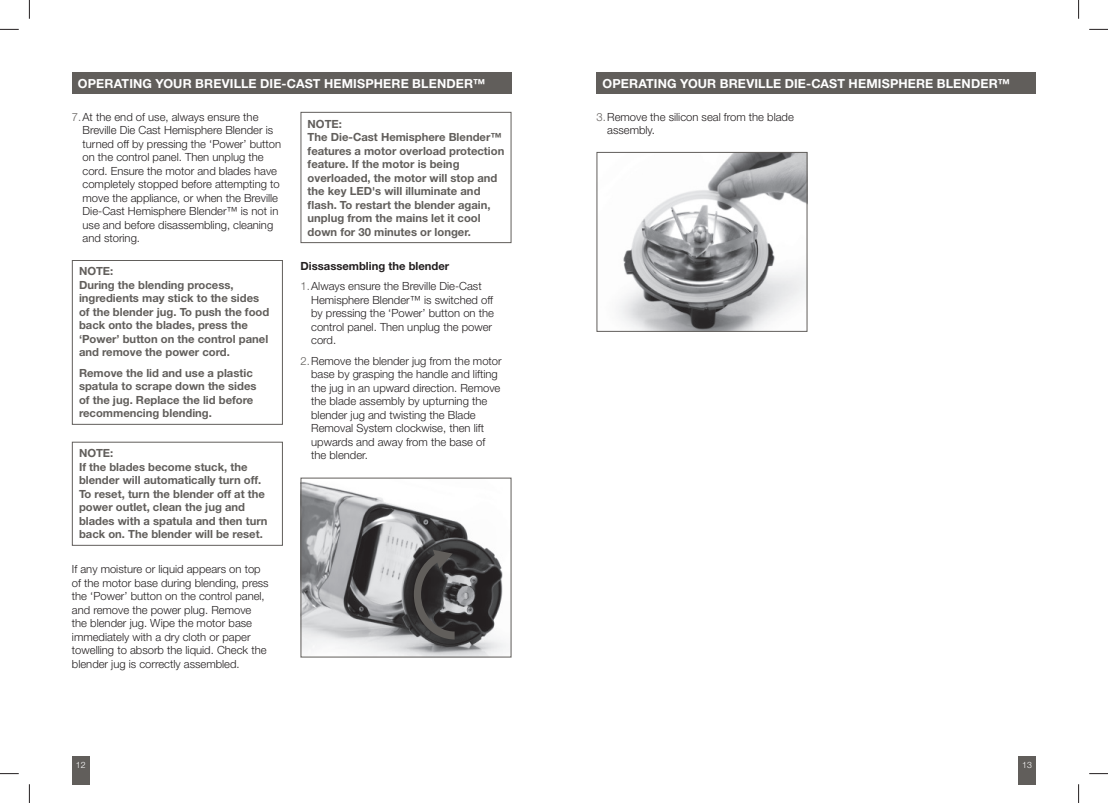
<style>
.page{position:relative;width:1108px;height:803px;background:#fff}
.page>*{position:absolute;margin:0;border:0;box-sizing:border-box;transform-origin:0 0}
.t1{font:700 12.5px "Helvetica Neue";letter-spacing:.01em;color:#fff}
.t2{font:300 11.25px/13.5px "Helvetica Neue";color:#231f20}
.t3{font:700 11.25px/13.5px "Helvetica Neue";color:#615e5b}
.t4{font:700 11.25px "Helvetica Neue";color:#231f20}
.t5{font:300 8.75px "Helvetica Neue";color:#fff}
.s1{color:#615e5b}
</style>
<div class="page">
<div style="left:72px;top:756px;width:18px;height:28px;background:#615e5b"></div>
<div style="left:1018px;top:756px;width:18px;height:28px;background:#615e5b"></div>
<div style="left:72px;top:72px;width:439px;height:21px;background:#615e5b"></div>
<div style="left:596px;top:72px;width:440px;height:21px;background:#615e5b"></div>
<div style="left:72px;top:260px;width:211px;height:165px;border:1px solid #615e5b"></div>
<div style="left:300px;top:112px;width:211px;height:131px;border:1px solid #615e5b"></div>
<div style="left:72px;top:442px;width:211px;height:104px;border:1px solid #615e5b"></div>
<img style="left:302px;top:481px;width:206px;height:174px">
<div style="left:300px;top:478px;width:211px;height:179px;border:1px solid #615e5b"></div>
<img style="left:619px;top:154px;width:186px;height:176px">
<div style="left:596px;top:152px;width:211px;height:180px;border:1px solid #615e5b"></div>
<svg style="left:414px;top:550px;width:40px;height:89px;background:#454344"></svg>
<svg style="left:0;top:29px;width:19px;height:1px"></svg>
<svg style="left:1089px;top:29px;width:19px;height:1px"></svg>
<svg style="left:0;top:773px;width:19px;height:1px"></svg>
<svg style="left:1089px;top:773px;width:19px;height:1px"></svg>
<svg style="left:29px;top:0;width:1px;height:19px"></svg>
<svg style="left:29px;top:784px;width:1px;height:19px"></svg>
<svg style="left:1078px;top:0;width:1px;height:19px"></svg>
<svg style="left:1078px;top:784px;width:1px;height:19px"></svg>
<p class="t1" style="left:78px;top:79px;width:409px">OPERATING YOUR BREVILLE DIE-CAST HEMISPHERE BLENDER™</p>
<p class="t1" style="left:602px;top:79px;width:409px">OPERATING YOUR BREVILLE DIE-CAST HEMISPHERE BLENDER™</p>
<p class="t2" style="left:607px;top:111px;width:188px;text-indent:-11px"><span class="s1">3.</span> Remove the silicon seal from the blade assembly.</p>
<p class="t2" style="left:83px;top:111px;width:200px;text-indent:-11px"><span class="s1">7.</span> At the end of use, always ensure the Breville Die Cast Hemisphere Blender is turned off by pressing the ‘Power’ button on the control panel. Then unplug the cord. Ensure the motor and blades have completely stopped before attempting to move the appliance, or when the Breville Die-Cast Hemisphere Blender™ is not in use and before disassembling, cleaning and storing.</p>
<p class="t3" style="left:79px;top:266px;width:192px">NOTE:<br>During the blending process, ingredients may stick to the sides of the blender jug. To push the food back onto the blades, press the ‘Power’ button on the control panel and remove the power cord.</p>
<p class="t3" style="left:79px;top:367px;width:179px">Remove the lid and use a plastic spatula to scrape down the sides of the jug. Replace the lid before recommencing blending.</p>
<p class="t3" style="left:79px;top:448px;width:190px">NOTE:<br>If the blades become stuck, the blender will automatically turn off.<br>To reset, turn the blender off at the power outlet, clean the jug and blades with a spatula and then turn back on. The blender will be reset.</p>
<p class="t2" style="left:72px;top:564px;width:198px">If any moisture or liquid appears on top of the motor base during blending, press the ‘Power’ button on the control panel, and remove the power plug. Remove the blender jug. Wipe the motor base immediately with a dry cloth or paper towelling to absorb the liquid. Check the blender jug is correctly assembled.</p>
<p class="t3" style="left:308px;top:118px;width:198px">NOTE:<br>The Die-Cast Hemisphere Blender™ features a motor overload protection feature. If the motor is being overloaded, the motor will stop and the key LED's will illuminate and flash. To restart the blender again, unplug from the mains let it cool down for 30 minutes or longer.</p>
<p class="t4" style="left:300px;top:261px;width:150px">Dissassembling the blender</p>
<p class="t2" style="left:311px;top:281px;width:184px;text-indent:-11px"><span class="s1">1.</span> Always ensure the Breville Die-Cast<br>Hemisphere Blender™ is switched off by pressing the ‘Power’ button on the control panel. Then unplug the power cord.</p>
<p class="t2" style="left:311px;top:355px;width:192px;text-indent:-11px"><span class="s1">2.</span> Remove the blender jug from the motor base by grasping the handle and lifting the jug in an upward direction. Remove the blade assembly by upturning the blender jug and twisting the Blade Removal System clockwise, then lift upwards and away from the base of the blender.</p>
<p class="t5" style="left:76px;top:762px;width:11px">12</p>
<p class="t5" style="left:1022px;top:762px;width:11px">13</p>
</div>
